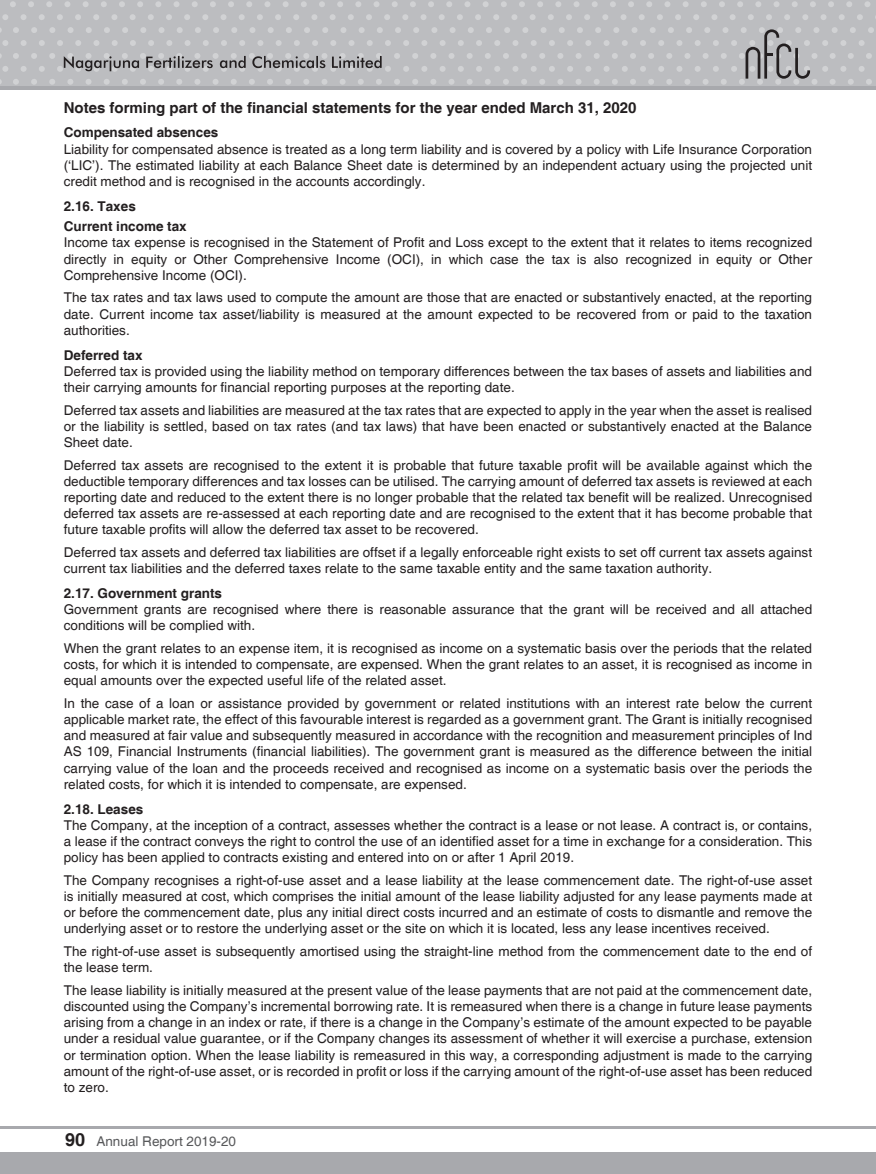
<style>
.page{position:relative;width:876px;height:1174px;background:#fff}
.page>*{position:absolute;margin:0;border:0;box-sizing:border-box;transform-origin:0 0}
.t1{font:700 15px "Helvetica";color:#231f20}
.t2{font:13.5px/16.2px "Helvetica";color:#231f20;text-align:justify}
.t3{font:700 13.5px/20.4px "Helvetica";color:#231f20}
.t4{font:13.5px "Helvetica";color:#57585a}
.s1{font-weight:700;font-size:18px;color:#231f20}
</style>
<div class="page">
<div style="left:0;top:0;width:876px;height:88px;background:#bcbdc0"></div>
<svg style="left:2px;top:14px;width:874px;height:6px"></svg>
<hr style="left:0;top:86px;width:876px;height:3px;background:#a8a9ad">
<hr style="left:0;top:1126px;width:876px;height:2px;background:#a8a9ad">
<div style="left:0;top:1152px;width:876px;height:22px;background:#a8a9ad"></div>
<svg style="left:0;top:27px;width:874px;height:58px"></svg>
<svg style="left:10px;top:1px;width:860px;height:6px"></svg>
<p class="t1" style="left:64px;top:99px;width:574px">Notes forming part of the financial statements for the year ended March 31, 2020</p>
<p class="t3" style="left:64px;top:123px;width:156px">Compensated absences</p>
<p class="t2" style="left:64px;top:141px;width:750px">Liability for compensated absence is treated as a long term liability and is covered by a policy with Life Insurance Corporation (‘LIC’). The estimated liability at each Balance Sheet date is determined by an independent actuary using the projected unit credit method and is recognised in the accounts accordingly.</p>
<p class="t3" style="left:64px;top:196px;width:125px">2.16. Taxes<br>Current income tax</p>
<p class="t2" style="left:64px;top:235px;width:750px">Income tax expense is recognised in the Statement of Profit and Loss except to the extent that it relates to items recognized directly in equity or Other Comprehensive Income (OCI), in which case the tax is also recognized in equity or Other Comprehensive Income (OCI).</p>
<p class="t2" style="left:64px;top:290px;width:750px">The tax rates and tax laws used to compute the amount are those that are enacted or substantively enacted, at the reporting date. Current income tax asset/liability is measured at the amount expected to be recovered from or paid to the taxation authorities.</p>
<p class="t3" style="left:64px;top:345px;width:80px">Deferred tax</p>
<p class="t2" style="left:64px;top:363px;width:750px">Deferred tax is provided using the liability method on temporary differences between the tax bases of assets and liabilities and their carrying amounts for financial reporting purposes at the reporting date.</p>
<p class="t2" style="left:64px;top:402px;width:750px">Deferred tax assets and liabilities are measured at the tax rates that are expected to apply in the year when the asset is realised or the liability is settled, based on tax rates (and tax laws) that have been enacted or substantively enacted at the Balance Sheet date.</p>
<p class="t2" style="left:64px;top:457px;width:750px">Deferred tax assets are recognised to the extent it is probable that future taxable profit will be available against which the deductible temporary differences and tax losses can be utilised. The carrying amount of deferred tax assets is reviewed at each reporting date and reduced to the extent there is no longer probable that the related tax benefit will be realized. Unrecognised deferred tax assets are re-assessed at each reporting date and are recognised to the extent that it has become probable that future taxable profits will allow the deferred tax asset to be recovered.</p>
<p class="t2" style="left:64px;top:544px;width:750px">Deferred tax assets and deferred tax liabilities are offset if a legally enforceable right exists to set off current tax assets against current tax liabilities and the deferred taxes relate to the same taxable entity and the same taxation authority.</p>
<p class="t3" style="left:64px;top:583px;width:160px">2.17. Government grants</p>
<p class="t2" style="left:64px;top:601px;width:750px">Government grants are recognised where there is reasonable assurance that the grant will be received and all attached conditions will be complied with.</p>
<p class="t2" style="left:64px;top:640px;width:750px">When the grant relates to an expense item, it is recognised as income on a systematic basis over the periods that the related costs, for which it is intended to compensate, are expensed. When the grant relates to an asset, it is recognised as income in equal amounts over the expected useful life of the related asset.</p>
<p class="t2" style="left:64px;top:695px;width:750px">In the case of a loan or assistance provided by government or related institutions with an interest rate below the current applicable market rate, the effect of this favourable interest is regarded as a government grant. The Grant is initially recognised and measured at fair value and subsequently measured in accordance with the recognition and measurement principles of Ind AS 109, Financial Instruments (financial liabilities). The government grant is measured as the difference between the initial carrying value of the loan and the proceeds received and recognised as income on a systematic basis over the periods the related costs, for which it is intended to compensate, are expensed.</p>
<p class="t3" style="left:64px;top:799px;width:81px">2.18. Leases</p>
<p class="t2" style="left:64px;top:817px;width:750px">The Company, at the inception of a contract, assesses whether the contract is a lease or not lease. A contract is, or contains, a lease if the contract conveys the right to control the use of an identified asset for a time in exchange for a consideration. This policy has been applied to contracts existing and entered into on or after 1 April 2019.</p>
<p class="t2" style="left:64px;top:872px;width:750px">The Company recognises a right-of-use asset and a lease liability at the lease commencement date. The right-of-use asset is initially measured at cost, which comprises the initial amount of the lease liability adjusted for any lease payments made at or before the commencement date, plus any initial direct costs incurred and an estimate of costs to dismantle and remove the underlying asset or to restore the underlying asset or the site on which it is located, less any lease incentives received.</p>
<p class="t2" style="left:64px;top:943px;width:750px">The right-of-use asset is subsequently amortised using the straight-line method from the commencement date to the end of the lease term.</p>
<p class="t2" style="left:64px;top:982px;width:750px">The lease liability is initially measured at the present value of the lease payments that are not paid at the commencement date, discounted using the Company’s incremental borrowing rate. It is remeasured when there is a change in future lease payments arising from a change in an index or rate, if there is a change in the Company’s estimate of the amount expected to be payable under a residual value guarantee, or if the Company changes its assessment of whether it will exercise a purchase, extension or termination option. When the lease liability is remeasured in this way, a corresponding adjustment is made to the carrying amount of the right-of-use asset, or is recorded in profit or loss if the carrying amount of the right-of-use asset has been reduced to zero.</p>
<p class="t4" style="left:65px;top:1133px;width:172px"><span class="s1">90</span> Annual Report 2019-20</p>
</div>
